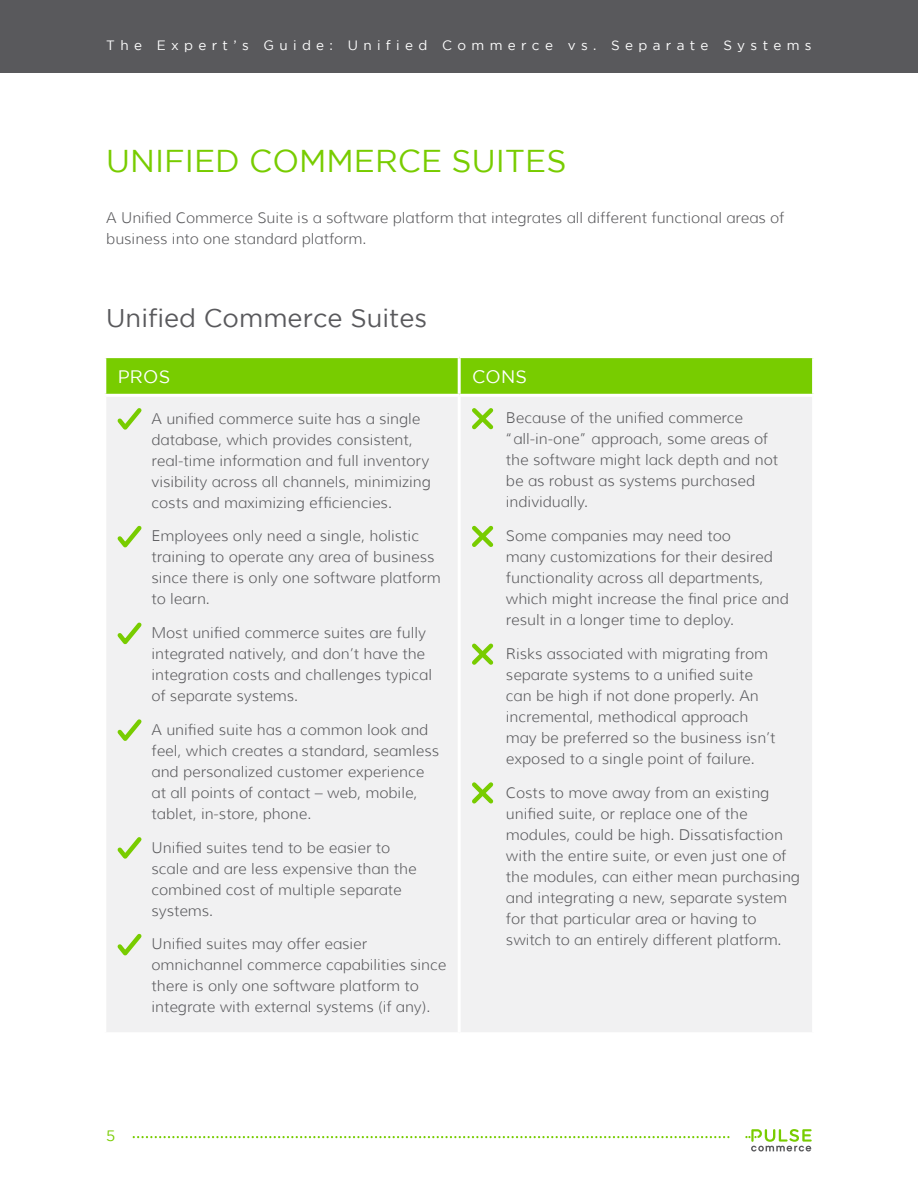
<style>
.page{position:relative;width:918px;height:1188px;background:#fff}
.page>*{position:absolute;margin:0;border:0;box-sizing:border-box;transform-origin:0 0}
.t1{font:31.5px "Gotham";color:#78cc00}
.t2{font:25.5px "Gotham";color:#59595c}
.Body{font:18px "Gotham";letter-spacing:.015em;color:#fff}
.Body-2{font:300 15px/21px "Muli";color:#59595c}
.Body-3{font:15px "Gotham";color:#78cc00}
.t3{font:13.5px "Gotham";letter-spacing:.395em;color:#fff}
</style>
<div class="page">
<div style="left:0;top:0;width:918px;height:72px;background:#59595c"></div>
<svg style="left:745px;top:1129px;width:67px;height:23px"></svg>
<svg style="left:133px;top:1136px;width:597px;height:2px"></svg>
<div style="left:106px;top:358px;width:706px;height:36px;background:#78cc00"></div>
<div style="left:107px;top:397px;width:705px;height:635px;background:#f1f1f2"></div>
<hr style="left:458px;top:358px;width:3px;height:36px;background:#fff">
<hr style="left:458px;top:397px;width:3px;height:635px;background:#fff">
<svg style="left:113px;top:404px;width:33px;height:31px"></svg>
<svg style="left:113px;top:522px;width:33px;height:30px"></svg>
<svg style="left:113px;top:618px;width:33px;height:31px"></svg>
<svg style="left:113px;top:715px;width:33px;height:31px"></svg>
<svg style="left:113px;top:833px;width:33px;height:31px"></svg>
<svg style="left:113px;top:930px;width:33px;height:30px"></svg>
<svg style="left:468px;top:404px;width:29px;height:29px"></svg>
<svg style="left:468px;top:522px;width:29px;height:29px"></svg>
<svg style="left:468px;top:639px;width:29px;height:30px"></svg>
<svg style="left:468px;top:778px;width:29px;height:30px"></svg>
<p class="t3" style="left:106px;top:38px;width:707px">The Expert’s Guide: Unified Commerce vs. Separate Systems</p>
<h2 class="t1" style="left:106px;top:143px;width:462px">UNIFIED COMMERCE SUITES</h2>
<p class="Body-2" style="left:106px;top:207px;width:679px">A Unified Commerce Suite is a software platform that integrates all different functional areas of business into one standard platform.</p>
<h3 class="t2" style="left:106px;top:304px;width:322px">Unified Commerce Suites</h3>
<p class="Body" style="left:118px;top:366px;width:54px">PROS</p>
<p class="Body" style="left:472px;top:366px;width:57px">CONS</p>
<p class="Body-2" style="left:152px;top:408px;width:281px">A unified commerce suite has a single database, which provides consistent, real-time information and full inventory visibility across all channels, minimizing costs and maximizing efficiencies.</p>
<p class="Body-2" style="left:152px;top:526px;width:291px">Employees only need a single, holistic training to operate any area of business since there is only one software platform to learn.</p>
<p class="Body-2" style="left:152px;top:622px;width:282px">Most unified commerce suites are fully integrated natively, and don’t have the integration costs and challenges typical of separate systems.</p>
<p class="Body-2" style="left:152px;top:719px;width:289px">A unified suite has a common look and feel, which creates a standard, seamless and personalized customer experience at all points of contact – web, mobile, tablet, in-store, phone.</p>
<p class="Body-2" style="left:152px;top:837px;width:267px">Unified suites tend to be easier to scale and are less expensive than the combined cost of multiple separate systems.</p>
<p class="Body-2" style="left:152px;top:934px;width:296px">Unified suites may offer easier omnichannel commerce capabilities since there is only one software platform to integrate with external systems (if any).</p>
<p class="Body-2" style="left:506px;top:408px;width:274px">Because of the unified commerce “all-in-one” approach, some areas of the software might lack depth and not be as robust as systems purchased individually.</p>
<p class="Body-2" style="left:506px;top:525px;width:284px">Some companies may need too<br>many customizations for their desired functionality across all departments, which might increase the final price and result in a longer time to deploy.</p>
<p class="Body-2" style="left:506px;top:643px;width:271px">Risks associated with migrating from separate systems to a unified suite can be high if not done properly. An incremental, methodical approach may be preferred so the business isn’t exposed to a single point of failure.</p>
<p class="Body-2" style="left:506px;top:782px;width:296px">Costs to move away from an existing unified suite, or replace one of the modules, could be high. Dissatisfaction with the entire suite, or even just one of the modules, can either mean purchasing and integrating a new, separate system for that particular area or having to switch to an entirely different platform.</p>
<p class="Body-3" style="left:106px;top:1127px;width:11px">5</p>
</div>
